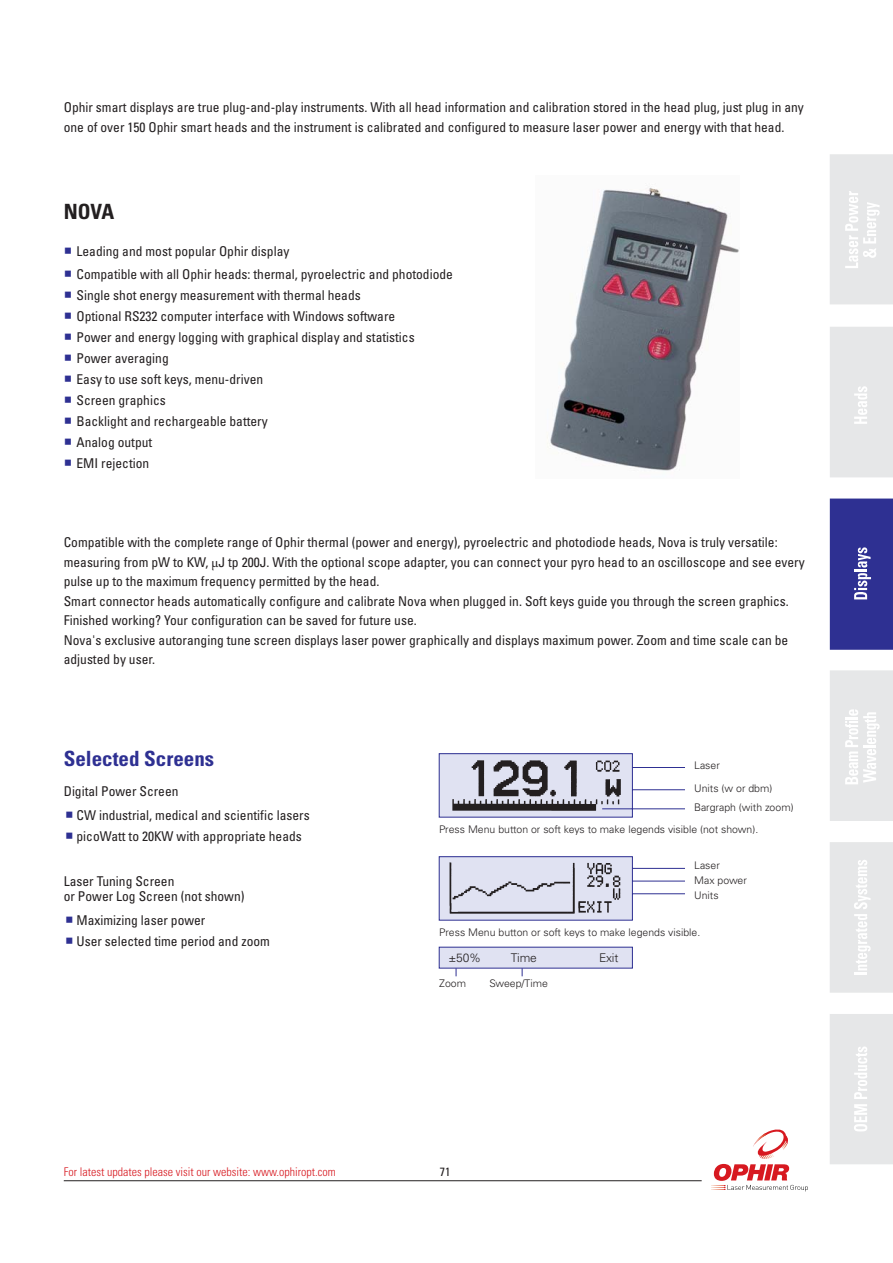
<style>
.page{position:relative;width:893px;height:1263px;background:#fff}
.page>*{position:absolute;margin:0;border:0;box-sizing:border-box;transform-origin:0 0}
.t1{font:700 condensed 21px "Univers";color:#2e3092}
.t2{font:700 condensed 21px "Univers";color:#231f20}
.t3{font:condensed 13.5px/19.5px "Univers";color:#231f20}
.t4{font:300 condensed 12px "Univers";color:#d71920}
.t5{font:300 12px "Univers";letter-spacing:-.02em;color:#231f20}
.t6{font:condensed 12px "Univers";color:#231f20}
.t7{font:300 10.5px/15px "Univers";color:#231f20}
.s1{font-family:"Minion Pro";font-stretch:normal;font-size:21px;color:#2e3092}
.s2{font-family:"Minion Pro";font-stretch:normal}
</style>
<div class="page">
<svg style="left:439px;top:753px;width:246px;height:65px"></svg>
<img style="left:444px;top:758px;width:185px;height:56px">
<svg style="left:439px;top:856px;width:246px;height:65px"></svg>
<div style="left:439px;top:947px;width:193px;height:21px;background:#e0e2f2"></div>
<div style="left:439px;top:947px;width:193px;height:21px;border:1px solid #2e3092"></div>
<img style="left:448px;top:862px;width:175px;height:53px">
<img style="left:547px;top:187px;width:192px;height:284px">
<svg style="left:830px;top:154px;width:63px;height:150px;background:#e7e8e9"></svg>
<div style="left:830px;top:327px;width:63px;height:150px;background:#e6e7e8"></div>
<div style="left:830px;top:499px;width:63px;height:151px;background:#2e3092"></div>
<svg style="left:830px;top:670px;width:63px;height:151px;background:#e8e9ea"></svg>
<svg style="left:830px;top:842px;width:63px;height:151px;background:#e7e8e9"></svg>
<div style="left:830px;top:1014px;width:63px;height:150px;background:#e6e7e8"></div>
<svg style="left:714px;top:1129px;width:94px;height:62px"></svg>
<hr style="left:64px;top:1180px;width:638px;height:1px;background:#231f20">
<p class="t3" style="left:64px;top:99px;width:742px">Ophir smart displays are true plug-and-play instruments. With all head information and calibration stored in the head plug, just plug in any one of over 150 Ophir smart heads and the instrument is calibrated and configured to measure laser power and energy with that head.</p>
<h1 class="t2" style="left:64px;top:203px;width:52px">NOVA</h1>
<p class="t3" style="left:64px;top:243px;width:227px"><span class="s1">■</span> Leading and most popular Ophir display</p>
<p class="t3" style="left:64px;top:265px;width:391px"><span class="s1">■</span> Compatible with all Ophir heads: thermal, pyroelectric and photodiode</p>
<p class="t3" style="left:64px;top:286px;width:298px"><span class="s1">■</span> Single shot energy measurement with thermal heads</p>
<p class="t3" style="left:64px;top:307px;width:333px"><span class="s1">■</span> Optional RS232 computer interface with Windows software</p>
<p class="t3" style="left:64px;top:328px;width:352px"><span class="s1">■</span> Power and energy logging with graphical display and statistics</p>
<p class="t3" style="left:64px;top:349px;width:106px"><span class="s1">■</span> Power averaging</p>
<p class="t3" style="left:64px;top:370px;width:201px"><span class="s1">■</span> Easy to use soft keys, menu-driven</p>
<p class="t3" style="left:64px;top:391px;width:103px"><span class="s1">■</span> Screen graphics</p>
<p class="t3" style="left:64px;top:412px;width:205px"><span class="s1">■</span> Backlight and rechargeable battery</p>
<p class="t3" style="left:64px;top:433px;width:90px"><span class="s1">■</span> Analog output</p>
<p class="t3" style="left:64px;top:454px;width:87px"><span class="s1">■</span> EMI rejection</p>
<p class="t3" style="left:64px;top:534px;width:742px">Compatible with the complete range of Ophir thermal (power and energy), pyroelectric and photodiode heads, Nova is truly versatile: measuring from pW to KW, <span class="s2">μ</span>J tp 200J. With the optional scope adapter, you can connect your pyro head to an oscilloscope and see every pulse up to the maximum frequency permitted by the head.<br>Smart connector heads automatically configure and calibrate Nova when plugged in. Soft keys guide you through the screen graphics.<br>Finished working? Your configuration can be saved for future use.<br>Nova's exclusive autoranging tune screen displays laser power graphically and displays maximum power. Zoom and time scale can be adjusted by user.</p>
<h1 class="t1" style="left:64px;top:751px;width:152px">Selected Screens</h1>
<p class="t3" style="left:64px;top:783px;width:116px">Digital Power Screen</p>
<p class="t3" style="left:65px;top:807px;width:246px"><span class="s1">■</span> CW industrial, medical and scientific lasers</p>
<p class="t3" style="left:65px;top:828px;width:238px"><span class="s1">■</span> picoWatt to 20KW with appropriate heads</p>
<p class="t3" style="left:64px;top:875px;width:182px;line-height:15px">Laser Tuning Screen<br>or Power Log Screen (not shown)</p>
<p class="t3" style="left:65px;top:912px;width:142px"><span class="s1">■</span> Maximizing laser power</p>
<p class="t3" style="left:65px;top:933px;width:206px"><span class="s1">■</span> User selected time period and zoom</p>
<p class="t7" style="left:694px;top:755px;width:80px;line-height:22.5px">Laser<br>Units (w or dbm)</p>
<p class="t7" style="left:694px;top:801px;width:101px">Bargraph (with zoom)</p>
<p class="t7" style="left:439px;top:823px;width:321px">Press Menu button or soft keys to make legends visible (not shown).</p>
<p class="t7" style="left:694px;top:859px;width:54px">Laser<br>Max power<br>Units</p>
<p class="t7" style="left:439px;top:926px;width:263px">Press Menu button or soft keys to make legends visible.</p>
<p class="t5" style="left:449px;top:953px;width:34px">±50%</p>
<p class="t5" style="left:511px;top:953px;width:28px">Time</p>
<p class="t5" style="left:599px;top:953px;width:21px">Exit</p>
<p class="t7" style="left:439px;top:976px;width:28px">Zoom</p>
<p class="t7" style="left:489px;top:976px;width:60px">Sweep/Time</p>
<p class="t4" style="left:64px;top:1167px;width:273px">For latest updates please visit our website: www.ophiropt.com</p>
<p class="t6" style="left:440px;top:1167px;width:12px">71</p>
</div>
